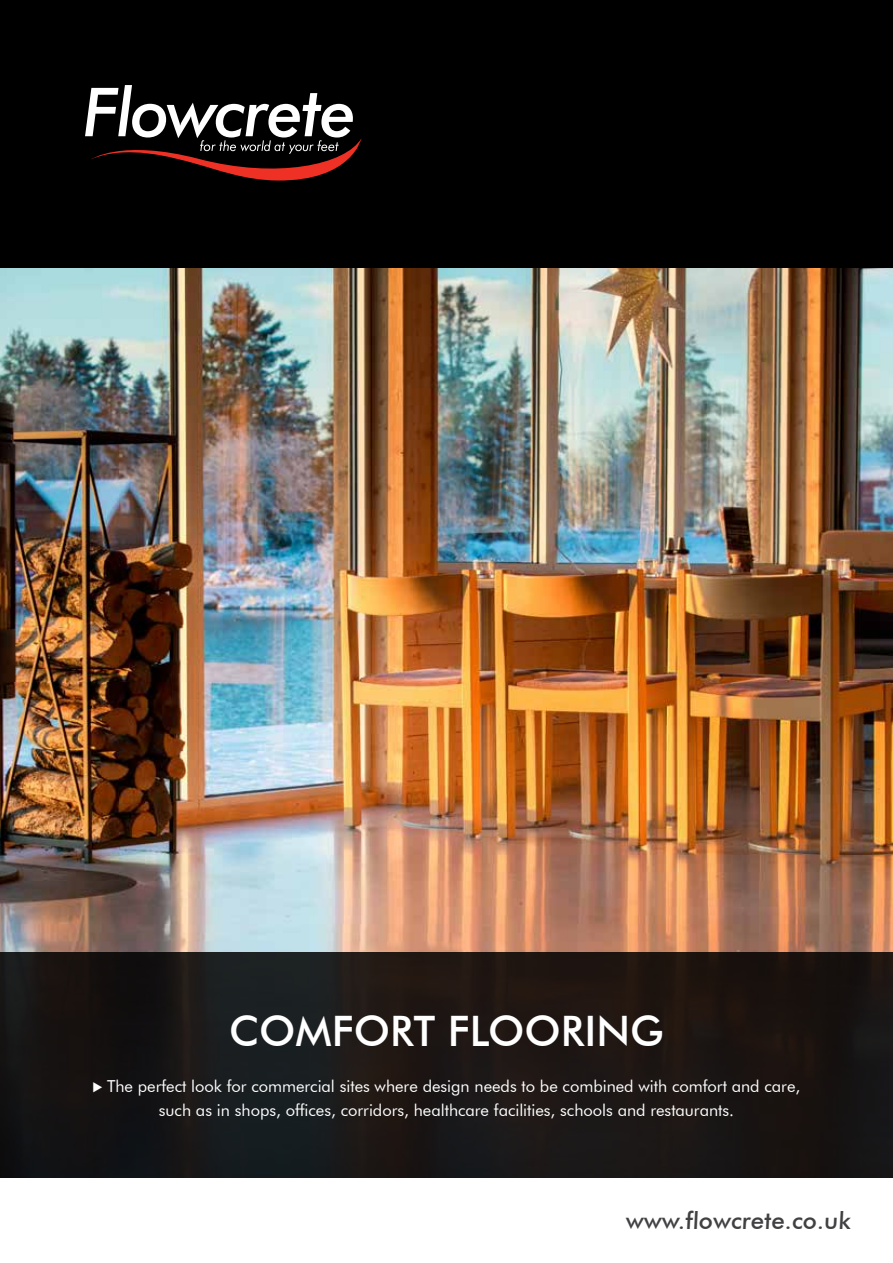
<style>
.page{position:relative;width:893px;height:1263px;background:#fff}
.page>*{position:absolute;margin:0;border:0;box-sizing:border-box;transform-origin:0 0}
.t1{font:500 42px "Futura BT";color:#fff}
.t2{font:500 24px "Futura BT";color:#414042}
.t3{font:16.5px/24px "Futura BT";color:#fff;text-align:center}
.s1{font-family:"Proxima Nova";font-weight:700}
</style>
<div class="page">
<img style="left:0;top:268px;width:893px;height:684px">
<div style="left:0;top:0;width:893px;height:268px;background:#000"></div>
<svg style="left:85px;top:85px;width:276px;height:96px"></svg>
<div style="left:0;top:952px;width:893px;height:226px;background:linear-gradient(to right,#181819,#1d1512)"></div>
<h1 class="t1" style="left:229px;top:1006px;width:436px">COMFORT FLOORING</h1>
<p class="t3" style="left:93px;top:1074px;width:709px"><span class="s1">⊲</span> The perfect look for commercial sites where design needs to be combined with comfort and care, such as in shops, offices, corridors, healthcare facilities, schools and restaurants.</p>
<h2 class="t2" style="left:625px;top:1206px;width:226px">www.flowcrete.co.uk</h2>
</div>
